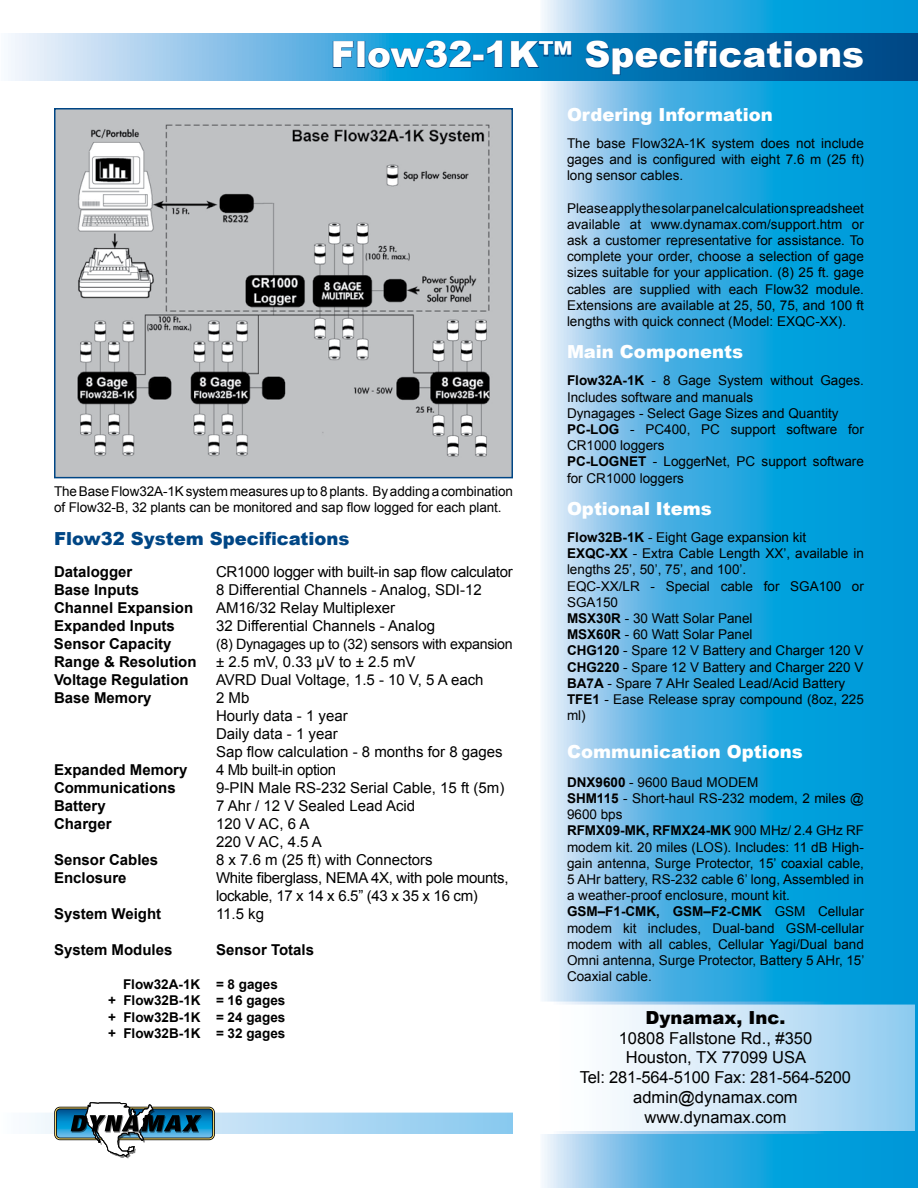
<style>
.page{position:relative;width:918px;height:1188px;background:#fff}
.page>*{position:absolute;margin:0;border:0;box-sizing:border-box;transform-origin:0 0}
.t1{font:900 36px "Arial";color:#fff}
.t2{font:900 18px "Arial";color:#fff}
.t3{font:900 18px "Arial";color:#004685}
.t4{font:900 18px "Arial";color:#000}
.t5{font:16.5px/19.8px "Arial";color:#000;text-align:center}
.t6{font:15px/18px "Arial";color:#000}
.t7{font:700 15px "Arial";color:#000}
.t8{font:15px/18px "Arial";letter-spacing:-.02em;color:#000}
.t9{font:15px "Arial";letter-spacing:-.025em;color:#000}
.t10{font:14.25px "Arial";letter-spacing:-.02em;color:#000}
.t11{font:13.5px/16.2px "Arial";color:#000}
.t12{font:700 13.5px/16.2px "Arial";color:#000;text-align:center}
.s1{font-weight:700}
</style>
<div class="page">
<svg style="left:540px;top:0;width:378px;height:1188px;background:#40b0e2"></svg>
<svg style="left:8px;top:34px;width:910px;height:47px;background:#61a9d5"></svg>
<svg style="left:31px;top:1116px;width:479px;height:15px;background:#add8f3"></svg>
<div style="left:0;top:1113px;width:513px;height:21px;border:2px solid #fff"></div>
<svg style="left:56px;top:1108px;width:158px;height:31px"></svg>
<div style="left:54px;top:1107px;width:161px;height:33px;border:3px solid #000;border-radius:5px"></div>
<div style="left:55px;top:1108px;width:159px;height:31px;border:1px solid #ffe376;border-radius:5px"></div>
<svg style="left:71px;top:1103px;width:131px;height:55px"></svg>
<img style="left:57px;top:111px;width:453px;height:364px">
<div style="left:54px;top:108px;width:459px;height:370px;border:2px solid #004685"></div>
<div style="left:536px;top:1003px;width:380px;height:129px;background:linear-gradient(to right,#fff,#95cdf0)"></div>
<div style="left:534px;top:1002px;width:384px;height:132px;border:3px solid #fff"></div>
<svg style="left:332px;top:40px;width:22px;height:29px"></svg>
<div style="left:357px;top:41px;width:8px;height:27px;border:1px solid #004685"></div>
<svg style="left:367px;top:40px;width:105px;height:29px;background:#058bc8"></svg>
<div style="left:473px;top:55px;width:11px;height:6px;border:1px solid #004685"></div>
<svg style="left:486px;top:40px;width:17px;height:29px"></svg>
<svg style="left:510px;top:36px;width:62px;height:33px;background:#0079b8"></svg>
<svg style="left:585px;top:40px;width:279px;height:36px;background:#005f9e"></svg>
<h1 class="t1" style="left:331px;top:28px;width:535px">Flow32-1K™ Specifications</h1>
<p class="t11" style="left:54px;top:483px;width:460px">The Base Flow32A-1K system measures up to 8 plants. By adding a combination of Flow32-B, 32 plants can be monitored and sap flow logged for each plant.</p>
<h2 class="t3" style="left:54px;top:525px;width:297px">Flow32 System Specifications</h2>
<p class="t7" style="left:54px;top:562px;width:80px">Datalogger</p>
<p class="t6" style="left:216px;top:563px;width:298px">CR1000 logger with built-in sap flow calculator</p>
<p class="t7" style="left:54px;top:580px;width:87px">Base Inputs</p>
<p class="t6" style="left:216px;top:581px;width:267px">8 Differential Channels - Analog, SDI-12</p>
<p class="t7" style="left:54px;top:598px;width:141px">Channel Expansion</p>
<p class="t6" style="left:216px;top:599px;width:181px">AM16/32 Relay Multiplexer</p>
<p class="t7" style="left:54px;top:616px;width:122px">Expanded Inputs</p>
<p class="t6" style="left:216px;top:617px;width:221px">32 Differential Channels - Analog</p>
<p class="t7" style="left:54px;top:634px;width:119px">Sensor Capacity</p>
<p class="t10" style="left:216px;top:635px;width:298px">(8) Dynagages up to (32) sensors with expansion</p>
<p class="t7" style="left:54px;top:652px;width:144px">Range &amp; Resolution</p>
<p class="t6" style="left:216px;top:653px;width:201px">± 2.5 mV, 0.33 µV to ± 2.5 mV</p>
<p class="t7" style="left:54px;top:670px;width:136px">Voltage Regulation</p>
<p class="t6" style="left:216px;top:671px;width:269px">AVRD Dual Voltage, 1.5 - 10 V, 5 A each</p>
<p class="t7" style="left:54px;top:688px;width:99px">Base Memory</p>
<p class="t6" style="left:216px;top:689px;width:288px">2 Mb<br>Hourly data - 1 year<br>Daily data - 1 year<br>Sap flow calculation - 8 months for 8 gages</p>
<p class="t7" style="left:54px;top:760px;width:135px">Expanded Memory</p>
<p class="t9" style="left:216px;top:760px;width:122px">4 Mb built-in option</p>
<p class="t7" style="left:54px;top:778px;width:123px">Communications</p>
<p class="t6" style="left:216px;top:779px;width:290px">9-PIN Male RS-232 Serial Cable, 15 ft (5m)</p>
<p class="t7" style="left:54px;top:796px;width:53px">Battery</p>
<p class="t6" style="left:216px;top:797px;width:201px">7 Ahr / 12 V Sealed Lead Acid</p>
<p class="t7" style="left:54px;top:814px;width:59px">Charger</p>
<p class="t6" style="left:216px;top:815px;width:107px">120 V AC, 6 A<br>220 V AC, 4.5 A</p>
<p class="t7" style="left:54px;top:850px;width:106px">Sensor Cables</p>
<p class="t6" style="left:216px;top:851px;width:218px">8 x 7.6 m (25 ft) with Connectors</p>
<p class="t7" style="left:54px;top:868px;width:74px">Enclosure</p>
<p class="t8" style="left:216px;top:869px;width:294px">White fiberglass, NEMA 4X, with pole mounts, lockable, 17 x 14 x 6.5” (43 x 35 x 16 cm)</p>
<p class="t7" style="left:54px;top:904px;width:109px">System Weight</p>
<p class="t6" style="left:216px;top:905px;width:50px">11.5 kg</p>
<p class="t7" style="left:54px;top:940px;width:120px">System Modules</p>
<p class="t7" style="left:216px;top:940px;width:100px">Sensor Totals</p>
<p class="t12" style="left:108px;top:977px;width:179px">Flow32A-1K = 8 gages<br>+ Flow32B-1K = 16 gages + Flow32B-1K = 24 gages + Flow32B-1K = 32 gages</p>
<h2 class="t2" style="left:567px;top:101px;width:207px">Ordering Information</h2>
<p class="t11" style="left:567px;top:135px;width:298px;text-align:justify">The base Flow32A-1K system does not include gages and is configured with eight 7.6 m (25 ft) long sensor cables.</p>
<p class="t11" style="left:567px;top:200px;width:299px;text-align:justify">Please apply the solar panel calculation spreadsheet available at www.dynamax.com/support.htm or ask a customer representative for assistance. To complete your order, choose a selection of gage sizes suitable for your application. (8) 25 ft. gage cables are supplied with each Flow32 module.<br>Extensions are available at 25, 50, 75, and 100 ft lengths with quick connect (Model: EXQC-XX).</p>
<h2 class="t2" style="left:567px;top:339px;width:178px">Main Components</h2>
<p class="t11" style="left:567px;top:373px;width:299px"><span class="s1">Flow32A-1K</span> - 8 Gage System without Gages.<br>Includes software and manuals<br>Dynagages - Select Gage Sizes and Quantity <span class="s1">PC-LOG</span> - PC400, PC support software for CR1000 loggers<br><span class="s1">PC-LOGNET</span> - LoggerNet, PC support software for CR1000 loggers</p>
<h2 class="t2" style="left:567px;top:496px;width:146px">Optional Items</h2>
<p class="t11" style="left:567px;top:529px;width:298px"><span class="s1">Flow32B-1K</span> - Eight Gage expansion kit<br><span class="s1">EXQC-XX</span> - Extra Cable Length XX’, available in lengths 25’, 50’, 75’, and 100’.<br>EQC-XX/LR - Special cable for SGA100 or<br>SGA150<br><span class="s1">MSX30R</span> - 30 Watt Solar Panel<br><span class="s1">MSX60R</span> - 60 Watt Solar Panel<br><span class="s1">CHG120</span> - Spare 12 V Battery and Charger 120 V<br><span class="s1">CHG220</span> - Spare 12 V Battery and Charger 220 V<br><span class="s1">BA7A</span> - Spare 7 AHr Sealed Lead/Acid Battery<br><span class="s1">TFE1</span> - Ease Release spray compound (8oz, 225 ml)</p>
<h2 class="t2" style="left:567px;top:739px;width:237px">Communication Options</h2>
<p class="t11" style="left:567px;top:774px;width:299px"><span class="s1">DNX9600</span> - 9600 Baud MODEM<br><span class="s1">SHM115</span> - Short-haul RS-232 modem, 2 miles @ 9600 bps<br><span class="s1">RFMX09-MK, RFMX24-MK</span> 900 MHz/ 2.4 GHz RF modem kit. 20 miles (LOS). Includes: 11 dB High&shy;gain antenna, Surge Protector, 15’ coaxial cable, 5 AHr battery, RS-232 cable 6’ long, Assembled in a weather-proof enclosure, mount kit.<br><span class="s1">GSM–F1-CMK, GSM–F2-CMK</span> GSM Cellular modem kit includes, Dual-band GSM-cellular modem with all cables, Cellular Yagi/Dual band Omni antenna, Surge Protector, Battery 5 AHr, 15’ Coaxial cable.</p>
<h2 class="t4" style="left:645px;top:1004px;width:142px">Dynamax, Inc.</h2>
<p class="t5" style="left:580px;top:1028px;width:273px">10808 Fallstone Rd., #350<br>Houston, TX 77099 USA<br>Tel: 281-564-5100 Fax: 281-564-5200 admin@dynamax.com www.dynamax.com</p>
</div>
